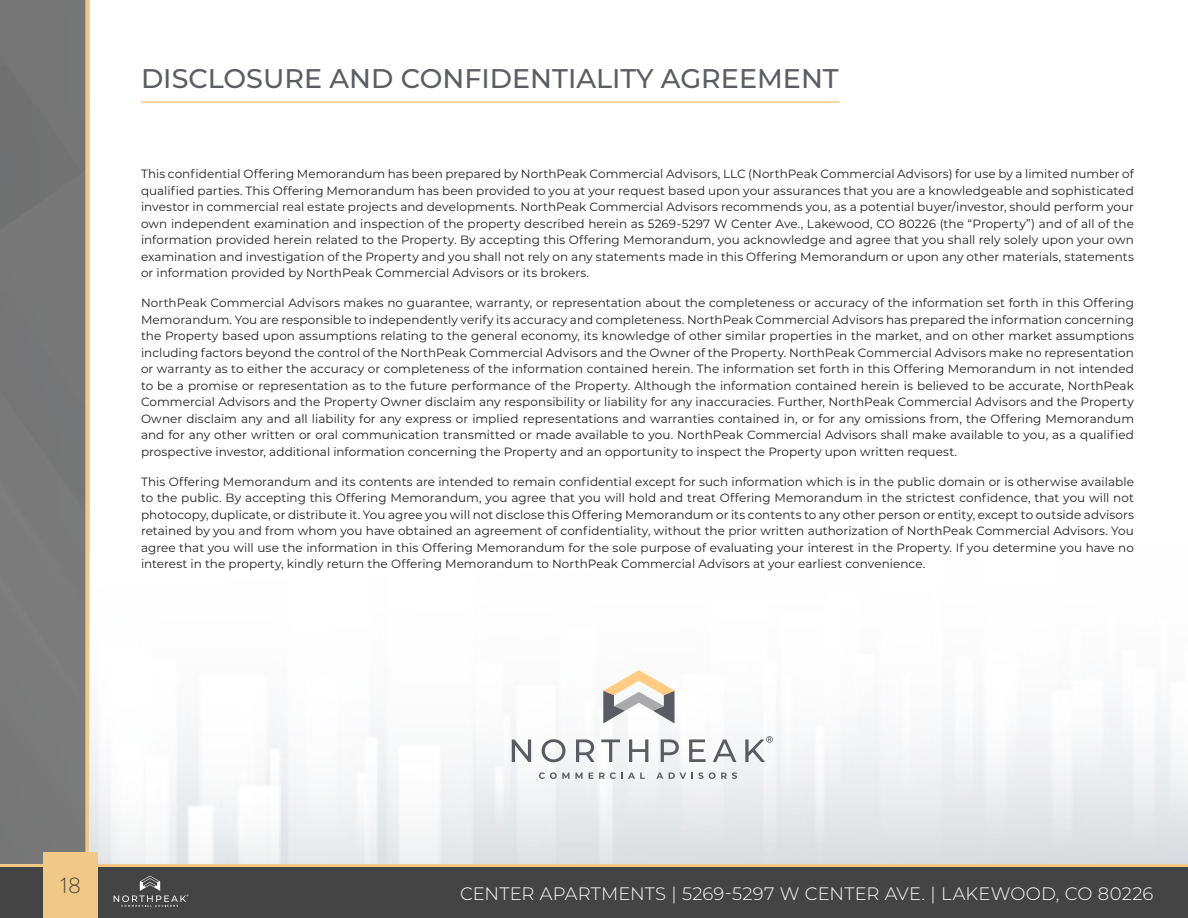
<style>
.page{position:relative;width:1188px;height:918px;background:#fff}
.page>*{position:absolute;margin:0;border:0;box-sizing:border-box;transform-origin:0 0}
.t1{font:500 27px "Montserrat";color:#5b5d62}
.t2{font:300 22.5px "Brandon Grotesque";color:#444}
.t3{font:300 18px "Montserrat";letter-spacing:.01em;color:#fff}
.Body{font:12px/16.5px "Montserrat";letter-spacing:.005em;color:#231f20;text-align:justify}
</style>
<div class="page">
<div style="left:0;top:864px;width:1188px;height:54px;background:#444"></div>
<svg style="left:114px;top:876px;width:74px;height:31px;background:#585858"></svg>
<div style="left:44px;top:852px;width:54px;height:66px;background:#f1c885"></div>
<hr style="left:141px;top:101px;width:699px;height:2px;background:#f6cd7f">
<div style="left:85px;top:0;width:5px;height:871px;background:#f1c885"></div>
<svg style="left:512px;top:739px;width:19px;height:23px"></svg>
<svg style="left:542px;top:739px;width:24px;height:23px"></svg>
<svg style="left:576px;top:739px;width:19px;height:23px"></svg>
<svg style="left:601px;top:739px;width:19px;height:23px"></svg>
<svg style="left:629px;top:739px;width:19px;height:23px"></svg>
<svg style="left:661px;top:739px;width:18px;height:23px"></svg>
<svg style="left:689px;top:739px;width:16px;height:23px"></svg>
<svg style="left:713px;top:739px;width:23px;height:23px"></svg>
<svg style="left:603px;top:670px;width:72px;height:54px"></svg>
<svg style="left:539px;top:772px;width:30px;height:7px"></svg>
<svg style="left:575px;top:773px;width:8px;height:6px"></svg>
<svg style="left:589px;top:773px;width:4px;height:6px"></svg>
<svg style="left:599px;top:772px;width:46px;height:7px"></svg>
<svg style="left:656px;top:773px;width:7px;height:6px"></svg>
<svg style="left:669px;top:772px;width:68px;height:7px"></svg>
<svg style="left:745px;top:736px;width:28px;height:26px"></svg>
<p class="t1" style="left:141px;top:59px;width:486px">DISCLOSURE AND CONFI DENTIALITY</p>
<p class="t1" style="left:661px;top:59px;width:179px">AGREEM ENT</p>
<p class="Body" style="left:141px;top:165px;width:995px">This confidential Offering Memorandum has been prepared by NorthPeak Commercial Advisors, LLC (NorthPeak Commercial Advisors) for use by a limited number of qualified parties. This Offering Memorandum has been provided to you at your request based upon your assurances that you are a knowledgeable and sophisticated investor in commercial real estate projects and developments. NorthPeak Commercial Advisors recommends you, as a potential buyer/investor, should perform your own independent examination and inspection of the property described herein as 5269-5297 W Center Ave., Lakewood, CO 80226 (the “Property”) and of all of the information provided herein related to the Property. By accepting this Offering Memorandum, you acknowledge and agree that you shall rely solely upon your own examination and investigation of the Property and you shall not rely on any statements made in this Offering Memorandum or upon any other materials, statements or information provided by NorthPeak Commercial Advisors or its brokers.</p>
<p class="Body" style="left:141px;top:294px;width:995px">NorthPeak Commercial Advisors makes no guarantee, warranty, or representation about the completeness or accuracy of the information set forth in this Offering Memorandum. You are responsible to independently verify its accuracy and completeness. NorthPeak Commercial Advisors has prepared the information concerning the Property based upon assumptions relating to the general economy, its knowledge of other similar properties in the market, and on other market assumptions including factors beyond the control of the NorthPeak Commercial Advisors and the Owner of the Property. NorthPeak Commercial Advisors make no representation or warranty as to either the accuracy or completeness of the information contained herein. The information set forth in this Offering Memorandum in not intended to be a promise or representation as to the future performance of the Property. Although the information contained herein is believed to be accurate, NorthPeak Commercial Advisors and the Property Owner disclaim any responsibility or liability for any inaccuracies. Further, NorthPeak Commercial Advisors and the Property Owner disclaim any and all liability for any express or implied representations and warranties contained in, or for any omissions from, the Offering Memorandum and for any other written or oral communication transmitted or made available to you. NorthPeak Commercial Advisors shall make available to you, as a qualified prospective investor, additional information concerning the Property and an opportunity to inspect the Property upon written request.</p>
<p class="Body" style="left:141px;top:473px;width:994px">This Offering Memorandum and its contents are intended to remain confidential except for such information which is in the public domain or is otherwise available to the public. By accepting this Offering Memorandum, you agree that you will hold and treat Offering Memorandum in the strictest confidence, that you will not photocopy, duplicate, or distribute it. You agree you will not disclose this Offering Memorandum or its contents to any other person or entity, except to outside advisors retained by you and from whom you have obtained an agreement of confidentiality, without the prior written authorization of NorthPeak Commercial Advisors. You agree that you will use the information in this Offering Memorandum for the sole purpose of evaluating your interest in the Property. If you determine you have no interest in the property, kindly return the Offering Memorandum to NorthPeak Commercial Advisors at your earliest convenience.</p>
<h2 class="t2" style="left:61px;top:870px;width:22px">18</h2>
<h3 class="t3" style="left:460px;top:881px;width:695px">CENTER APARTMENTS | 5269-5297 W CENTER AVE. | LAKEWOOD, CO 80226</h3>
</div>
